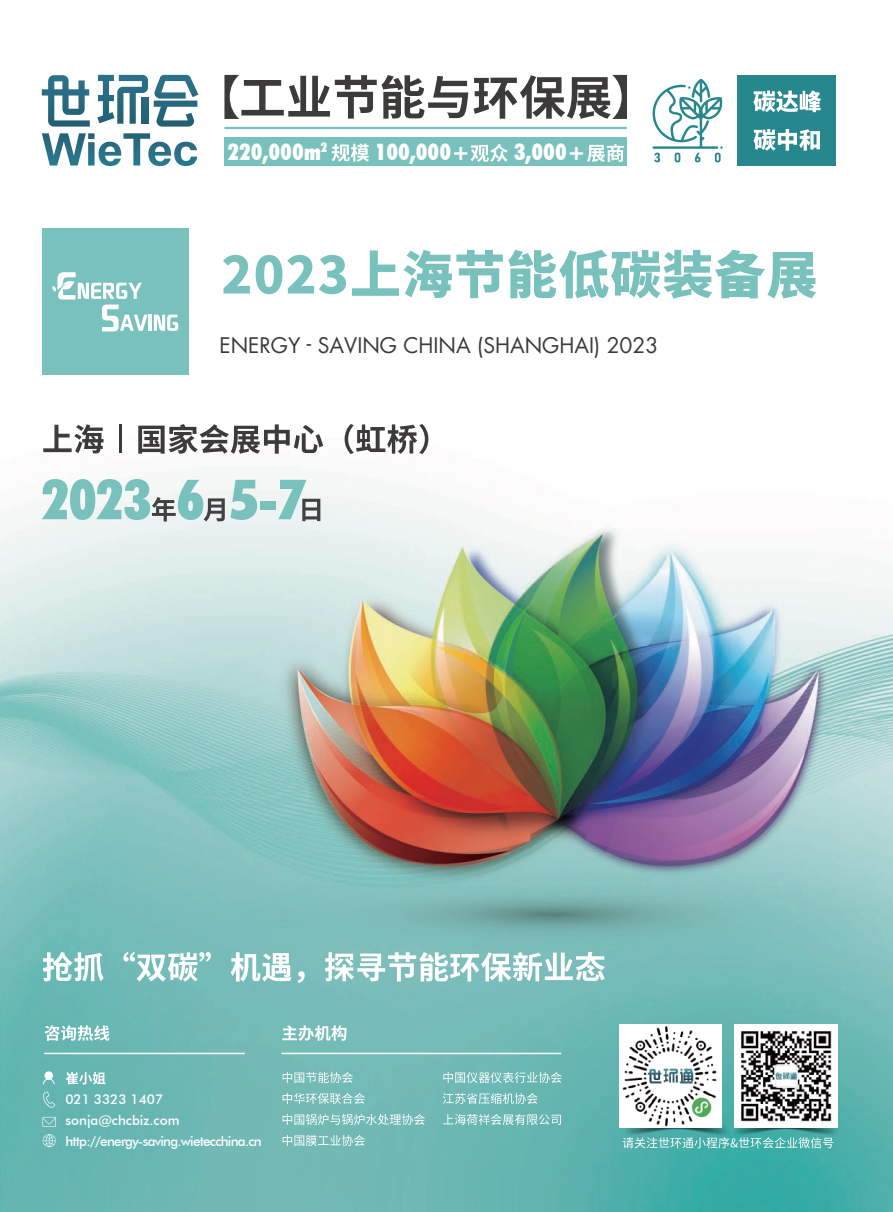
<style>
.page{position:relative;width:893px;height:1212px;background:#fff}
.page>*{position:absolute;margin:0;border:0;box-sizing:border-box;transform-origin:0 0}
.t1{font:900 condensed 55.2px "Futura BT";color:#78c1bc}
.t2{font:800 51px "Source Han Sans CN";letter-spacing:.02em;color:#78c1bc}
.t3{font:900 condensed 22.5px "Futura BT";letter-spacing:.025em;color:#fff}
.t4{font:21px "Futura LT";color:#3d3a3a}
.t5{font:500 13.5px/21px "Futura BT";letter-spacing:-.055em;color:#fff}
.t6{font:900 condensed 13.2px "Futura BT";color:#fff}
</style>
<div class="page">
<img style="left:0;top:74px;width:893px;height:1138px">
<svg style="left:0;top:964px;width:1px;height:121px"></svg>
<svg style="left:45px;top:1025px;width:64px;height:16px"></svg>
<hr style="left:44px;top:1053px;width:201px;height:1px;background:#fff">
<svg style="left:43px;top:952px;width:562px;height:31px"></svg>
<svg style="left:282px;top:1025px;width:64px;height:16px"></svg>
<hr style="left:281px;top:1053px;width:280px;height:1px;background:#fff">
<svg style="left:66px;top:1072px;width:39px;height:12px"></svg>
<svg style="left:283px;top:1072px;width:70px;height:11px"></svg>
<svg style="left:358px;top:1093px;width:7px;height:11px"></svg>
<svg style="left:358px;top:1114px;width:67px;height:11px"></svg>
<svg style="left:358px;top:1135px;width:7px;height:11px"></svg>
<svg style="left:443px;top:1072px;width:119px;height:11px"></svg>
<svg style="left:443px;top:1093px;width:95px;height:11px"></svg>
<svg style="left:443px;top:1114px;width:118px;height:11px"></svg>
<svg style="left:43px;top:424px;width:61px;height:29px"></svg>
<hr style="left:119px;top:425px;width:2px;height:28px;background:#3d3a3a">
<svg style="left:138px;top:424px;width:290px;height:30px"></svg>
<svg style="left:152px;top:497px;width:24px;height:24px"></svg>
<svg style="left:204px;top:498px;width:21px;height:23px"></svg>
<svg style="left:302px;top:499px;width:18px;height:22px"></svg>
<svg style="left:224px;top:75px;width:403px;height:44px"></svg>
<div style="left:224px;top:137px;width:403px;height:29px;background:#78c1bc"></div>
<svg style="left:332px;top:144px;width:37px;height:18px"></svg>
<svg style="left:470px;top:144px;width:38px;height:18px"></svg>
<svg style="left:587px;top:144px;width:37px;height:18px"></svg>
<hr style="left:224px;top:127px;width:403px;height:2px;background:#78c1bc">
<svg style="left:42px;top:133px;width:155px;height:33px"></svg>
<svg style="left:154px;top:75px;width:44px;height:52px"></svg>
<svg style="left:42px;top:75px;width:48px;height:52px"></svg>
<svg style="left:97px;top:75px;width:51px;height:49px"></svg>
<img style="left:735px;top:1024px;width:103px;height:94px">
<svg style="left:622px;top:1118px;width:216px;height:30px"></svg>
<img style="left:619px;top:1024px;width:103px;height:103px">
<div style="left:638px;top:75px;width:197px;height:91px;background:#fff"></div>
<div style="left:737px;top:75px;width:98px;height:91px;background:#27878e"></div>
<svg style="left:653px;top:79px;width:70px;height:83px"></svg>
<svg style="left:753px;top:129px;width:67px;height:22px"></svg>
<svg style="left:753px;top:91px;width:68px;height:21px"></svg>
<img style="left:0;top:1085px;width:358px;height:127px">
<div style="left:45px;top:1071px;width:8px;height:9px;background:#fff;border-radius:50%"></div>
<svg style="left:43px;top:1078px;width:12px;height:7px"></svg>
<div style="left:42px;top:228px;width:147px;height:147px;background:#78c1bc"></div>
<hr style="left:149px;top:315px;width:3px;height:16px;background:#fff">
<svg style="left:154px;top:315px;width:24px;height:16px"></svg>
<svg style="left:52px;top:272px;width:96px;height:59px"></svg>
<p class="t6" style="left:321px;top:140px;width:8px">2</p>
<h3 class="t3" style="left:228px;top:138px;width:94px">220,000m</h3>
<h3 class="t3" style="left:375px;top:139px;width:97px">100,000+</h3>
<h3 class="t3" style="left:514px;top:139px;width:73px">3,000+</h3>
<h2 class="t2" style="left:221px;top:246px;width:598px">2023上海节能低碳装备展</h2>
<h3 class="t4" style="left:219px;top:332px;width:440px">ENERGY - SAVING CHINA (SHANGHAI) 2023</h3>
<h1 class="t1" style="left:42px;top:466px;width:264px">2023 6 5-7</h1>
<p class="t5" style="left:65px;top:1089px;width:198px">021 3323 1407 sonja@chcbiz.com http://energy-saving.wietecchina.cn</p>
</div>
